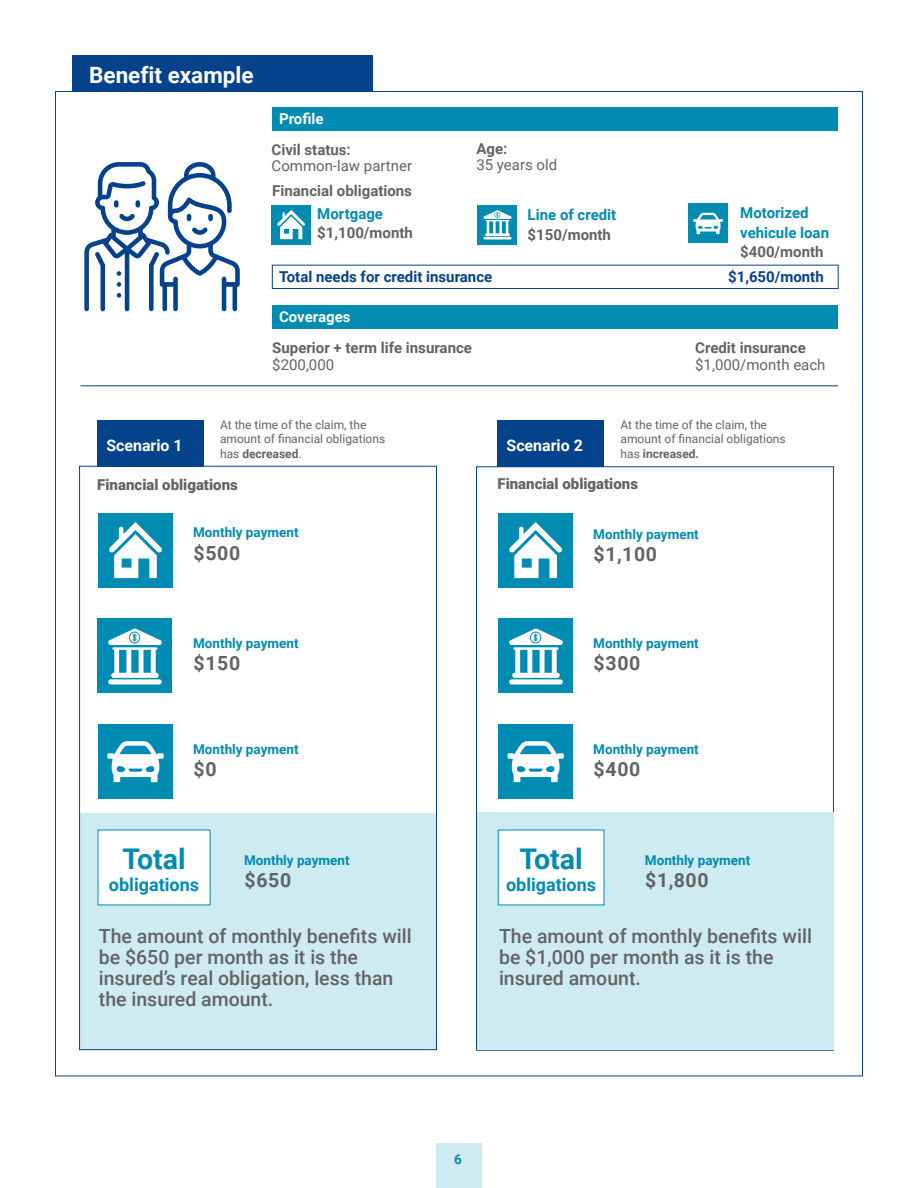
<style>
.page{position:relative;width:918px;height:1188px;background:#fff}
.page>*{position:absolute;margin:0;border:0;box-sizing:border-box;transform-origin:0 0}
.TM_Titre{font:700 28.5px "Roboto";color:#008bb3}
.Style_de_paragraphe{font:700 22.5px "Roboto";color:#fff}
.TM_Titre-2{font:500 19.5px/21px "Roboto";color:#636366}
.sous-titre_gris_CAPI{font:700 19.5px "Roboto";letter-spacing:.035em;color:#636366}
.TM_Titre-3{font:700 18px "Roboto";color:#008bb3}
.Style_de_paragraphe-2{font:700 15.9px "Roboto";color:#fff}
.t1{font:700 15px "Roboto";color:#636366}
.t2{font:15px "Roboto";color:#636366}
.t3{font:700 15px/19.5px "Roboto";color:#008bb3}
.t4{font:900 15px "Roboto";color:#636366}
.TM_Titre-4{font:700 15px "Roboto";color:#05428c}
.TM_Titre-5{font:700 15px "Roboto";color:#fff}
.sous-titre_gris_CAPI-2{font:700 13.5px "Roboto";color:#008bb3}
.TM_Titre-6{font:12px/14.4px "Roboto";color:#636366}
.s1{font-weight:700}
</style>
<div class="page">
<div style="left:436px;top:1143px;width:46px;height:45px;background:#cdebf0"></div>
<div style="left:55px;top:91px;width:808px;height:985px;background:#fff;border:1px solid #05428c"></div>
<div style="left:72px;top:55px;width:301px;height:37px;background:#05428c"></div>
<svg style="left:84px;top:162px;width:156px;height:149px"></svg>
<div style="left:97px;top:420px;width:107px;height:46px;background:#05428c"></div>
<div style="left:497px;top:420px;width:107px;height:46px;background:#05428c"></div>
<div style="left:688px;top:204px;width:40px;height:39px;background:#008bb3"></div>
<svg style="left:693px;top:213px;width:30px;height:21px"></svg>
<div style="left:98px;top:724px;width:75px;height:75px;background:#008bb3"></div>
<svg style="left:107px;top:741px;width:57px;height:41px"></svg>
<div style="left:498px;top:724px;width:75px;height:75px;background:#008bb3"></div>
<svg style="left:508px;top:741px;width:56px;height:41px"></svg>
<div style="left:98px;top:513px;width:75px;height:75px;background:#008bb3"></div>
<svg style="left:109px;top:522px;width:53px;height:56px"></svg>
<div style="left:498px;top:513px;width:75px;height:75px;background:#008bb3"></div>
<svg style="left:509px;top:522px;width:53px;height:56px"></svg>
<div style="left:272px;top:205px;width:39px;height:39px;background:#008bb3"></div>
<svg style="left:277px;top:210px;width:28px;height:29px"></svg>
<div style="left:272px;top:265px;width:566px;height:24px;border:1px solid #05428c"></div>
<div style="left:272px;top:107px;width:566px;height:23px;background:#008bb3"></div>
<div style="left:272px;top:305px;width:566px;height:24px;background:#008bb3"></div>
<hr style="left:81px;top:386px;width:757px;height:1px;background:#05428c">
<div style="left:80px;top:814px;width:357px;height:236px;background:#cdebf0"></div>
<div style="left:477px;top:813px;width:356px;height:237px;background:#cdebf0"></div>
<div style="left:98px;top:830px;width:112px;height:75px;background:#fff"></div>
<div style="left:498px;top:830px;width:106px;height:75px;background:#fff"></div>
<div style="left:97px;top:618px;width:75px;height:75px;background:#008bb3"></div>
<div style="left:108px;top:679px;width:54px;height:5px;background:#fff;border-radius:2px"></div>
<svg style="left:108px;top:628px;width:54px;height:50px"></svg>
<div style="left:498px;top:618px;width:75px;height:75px;background:#008bb3"></div>
<div style="left:509px;top:679px;width:54px;height:5px;background:#fff;border-radius:2px"></div>
<svg style="left:509px;top:628px;width:54px;height:50px"></svg>
<div style="left:478px;top:205px;width:39px;height:39px;background:#008bb3"></div>
<hr style="left:483px;top:237px;width:29px;height:3px;background:#fff">
<svg style="left:483px;top:210px;width:29px;height:26px"></svg>
<p class="Style_de_paragraphe" style="left:89px;top:60px;width:166px">Benefit example</p>
<p class="TM_Titre-5" style="left:279px;top:109px;width:46px">Profile</p>
<p class="t1" style="left:272px;top:139px;width:81px">Civil status:</p>
<p class="t2" style="left:272px;top:155px;width:142px">Common-law partner</p>
<p class="t1" style="left:272px;top:180px;width:141px">Financial obligations</p>
<p class="t3" style="left:317px;top:203px;width:67px">Mortgage</p>
<p class="t1" style="left:317px;top:222px;width:97px">$1,100/month</p>
<p class="t1" style="left:476px;top:138px;width:33px">Age:</p>
<p class="t2" style="left:476px;top:154px;width:82px">35 years old</p>
<p class="t3" style="left:528px;top:205px;width:90px">Line of credit</p>
<p class="t1" style="left:528px;top:224px;width:85px">$150/month</p>
<p class="t3" style="left:740px;top:202px;width:90px">Motorized vehicule loan</p>
<p class="t1" style="left:740px;top:241px;width:85px">$400/month</p>
<p class="TM_Titre-4" style="left:279px;top:266px;width:215px">Total needs for credit insurance</p>
<p class="TM_Titre-4" style="left:728px;top:266px;width:97px">$1,650/month</p>
<p class="TM_Titre-5" style="left:279px;top:306px;width:73px">Coverages</p>
<p class="t1" style="left:272px;top:338px;width:201px">Superior + term life insurance</p>
<p class="t2" style="left:272px;top:354px;width:63px">$200,000</p>
<p class="t1" style="left:695px;top:338px;width:112px">Credit insurance</p>
<p class="t2" style="left:695px;top:354px;width:132px">$1,000/month each</p>
<p class="TM_Titre-6" style="left:220px;top:417px;width:167px">At the time of the claim, the amount of financial obligations has <span class="s1">decreased</span>.</p>
<p class="TM_Titre-6" style="left:621px;top:417px;width:167px">At the time of the claim, the amount of financial obligations has <span class="s1">increased.</span></p>
<p class="Style_de_paragraphe-2" style="left:106px;top:434px;width:78px">Scenario 1</p>
<p class="Style_de_paragraphe-2" style="left:507px;top:434px;width:78px">Scenario 2</p>
<p class="t4" style="left:97px;top:475px;width:142px">Financial obligations</p>
<p class="t4" style="left:497px;top:474px;width:142px">Financial obligations</p>
<p class="sous-titre_gris_CAPI-2" style="left:193px;top:523px;width:107px">Monthly payment</p>
<p class="sous-titre_gris_CAPI" style="left:193px;top:539px;width:48px">$500</p>
<p class="sous-titre_gris_CAPI-2" style="left:593px;top:525px;width:107px">Monthly payment</p>
<p class="sous-titre_gris_CAPI" style="left:594px;top:540px;width:65px">$1,100</p>
<p class="sous-titre_gris_CAPI-2" style="left:193px;top:634px;width:107px">Monthly payment</p>
<p class="sous-titre_gris_CAPI" style="left:193px;top:649px;width:48px">$150</p>
<p class="sous-titre_gris_CAPI-2" style="left:593px;top:634px;width:107px">Monthly payment</p>
<p class="sous-titre_gris_CAPI" style="left:594px;top:649px;width:48px">$300</p>
<p class="sous-titre_gris_CAPI-2" style="left:193px;top:740px;width:107px">Monthly payment</p>
<p class="sous-titre_gris_CAPI" style="left:193px;top:755px;width:25px">$0</p>
<p class="sous-titre_gris_CAPI-2" style="left:593px;top:740px;width:107px">Monthly payment</p>
<p class="sous-titre_gris_CAPI" style="left:594px;top:755px;width:48px">$400</p>
<p class="TM_Titre" style="left:122px;top:839px;width:65px">Total</p>
<p class="TM_Titre-3" style="left:109px;top:871px;width:92px">obligations</p>
<p class="TM_Titre-2" style="left:99px;top:925px;width:314px">The amount of monthly benefits will be $650 per month as it is the insured’s real obligation, less than the insured amount.</p>
<p class="sous-titre_gris_CAPI-2" style="left:244px;top:851px;width:107px">Monthly payment</p>
<p class="sous-titre_gris_CAPI" style="left:244px;top:866px;width:48px">$650</p>
<p class="TM_Titre" style="left:519px;top:839px;width:65px">Total</p>
<p class="TM_Titre-3" style="left:506px;top:871px;width:92px">obligations</p>
<p class="sous-titre_gris_CAPI-2" style="left:645px;top:851px;width:107px">Monthly payment</p>
<p class="sous-titre_gris_CAPI" style="left:645px;top:866px;width:65px">$1,800</p>
<p class="TM_Titre-2" style="left:499px;top:925px;width:314px">The amount of monthly benefits will be $1,000 per month as it is the insured amount.</p>
<p class="sous-titre_gris_CAPI-2" style="left:454px;top:1149px;width:9px">6</p>
</div>
